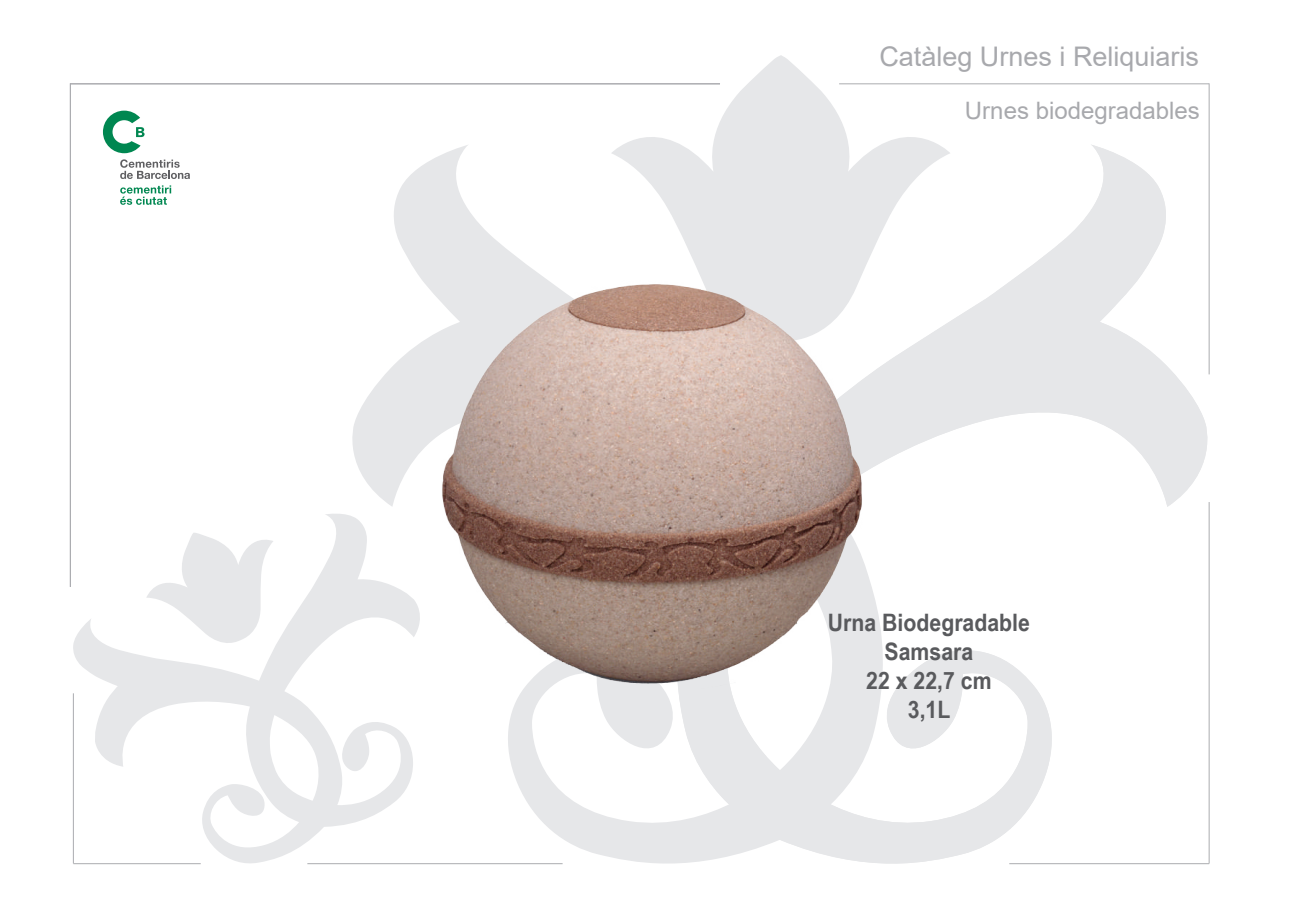
<style>
.page{position:relative;width:1289px;height:919px;background:#fff}
.page>*{position:absolute;margin:0;border:0;box-sizing:border-box;transform-origin:0 0}
.t1{font:27px "Arial";color:#a8a9ad}
.t2{font:700 24px/28.8px "Arial Narrow";color:#595a5d;text-align:center;scale:1.08 1}
.t3{font:24px "Arial";color:#a8a9ad}
</style>
<div class="page">
<svg style="left:427px;top:814px;width:241px;height:51px"></svg>
<svg style="left:668px;top:144px;width:542px;height:721px"></svg>
<svg style="left:611px;top:55px;width:339px;height:87px"></svg>
<svg style="left:120px;top:185px;width:51px;height:20px"></svg>
<svg style="left:120px;top:159px;width:70px;height:20px"></svg>
<svg style="left:103px;top:110px;width:41px;height:43px"></svg>
<svg style="left:72px;top:593px;width:355px;height:272px"></svg>
<svg style="left:146px;top:533px;width:127px;height:117px"></svg>
<hr style="left:70px;top:83px;width:1px;height:504px;background:#abacb0">
<hr style="left:70px;top:83px;width:650px;height:1px;background:#a8a9ad">
<hr style="left:839px;top:83px;width:369px;height:1px;background:#abacb0">
<hr style="left:1208px;top:83px;width:1px;height:291px;background:#abacb0">
<hr style="left:1208px;top:502px;width:1px;height:361px;background:#abacb0">
<hr style="left:1009px;top:863px;width:200px;height:1px;background:#abacb0">
<hr style="left:307px;top:863px;width:255px;height:1px;background:#abacb0">
<hr style="left:73px;top:693px;width:1px;height:170px;background:#abacb0">
<hr style="left:73px;top:863px;width:128px;height:1px;background:#abacb0">
<img style="left:309px;top:142px;width:678px;height:672px">
<p class="t1" style="left:879px;top:38px;width:321px">Catàleg Urnes i Reliquiaris</p>
<p class="t3" style="left:964px;top:94px;width:236px">Urnes biodegradables</p>
<p class="t2" style="left:827px;top:607px;width:189px">Urna Biodegradable<br>Samsara<br>22 x 22,7 cm<br>3,1L</p>
</div>
